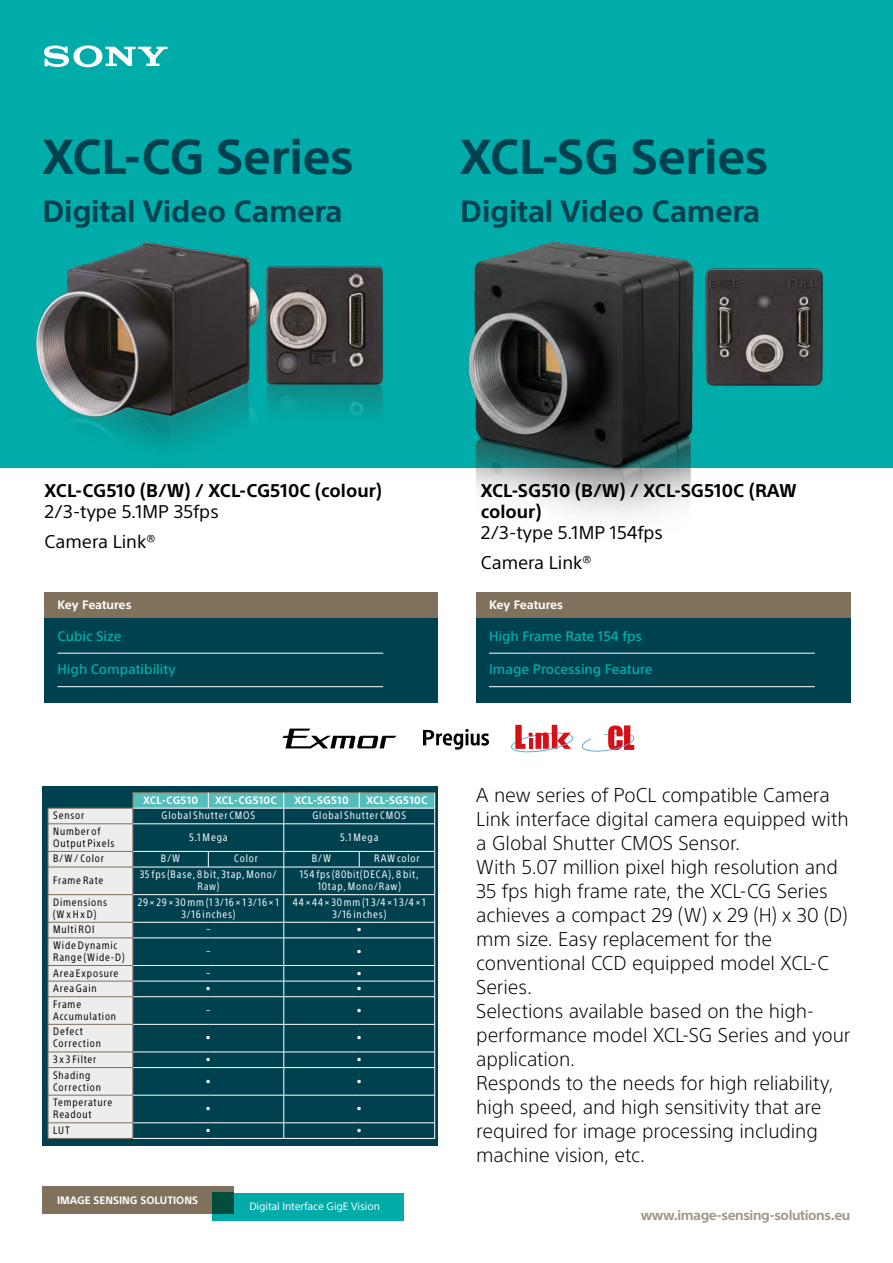
<style>
.page{position:relative;width:893px;height:1263px;background:#fff}
.page>*{position:absolute;margin:0;border:0;box-sizing:border-box;transform-origin:0 0}
.t1{font:700 48px "SST";letter-spacing:-.01em;color:#004150}
.t2{font:700 30px "SST";letter-spacing:-.01em;color:#004150}
.t3{font:300 19.5px/24px "SST";letter-spacing:-.005em;color:#000}
.t4{font:700 18px/21px "SST";color:#000}
.t5{font:18px/29.5px "SST";color:#000}
.t6{font:500 13.5px "SST";color:#00aca9}
.t7{font:700 13.5px "SST";letter-spacing:-.03em;color:#a19688}
.t8{font:700 12px "SST";letter-spacing:-.01em;color:#fff}
.t9{font:condensed 10.5px/12px "SST";letter-spacing:.08em;color:#fff;text-align:center}
.t10{font:condensed 10.5px/12px "SST";letter-spacing:.08em;color:#000}
.t11{font:700 10.5px "SST";color:#fff}
.t12{font:10.5px "SST";letter-spacing:-.01em;color:#fff}
</style>
<div class="page">
<div style="left:0;top:0;width:893px;height:468px;background:#00aca9"></div>
<div style="left:213px;top:1193px;width:191px;height:27px;background:#00aca9"></div>
<div style="left:43px;top:1186px;width:191px;height:28px;background:#80715d"></div>
<div style="left:213px;top:1193px;width:21px;height:21px;background:#004c3d"></div>
<img style="left:36px;top:242px;width:218px;height:205px">
<img style="left:254px;top:266px;width:129px;height:152px">
<img style="left:713px;top:268px;width:110px;height:118px">
<img style="left:468px;top:241px;width:245px;height:275px">
<div style="left:45px;top:618px;width:393px;height:85px;background:#004150"></div>
<div style="left:45px;top:592px;width:393px;height:26px;background:#80715d"></div>
<hr style="left:57px;top:653px;width:326px;height:1px;background:#fff">
<hr style="left:57px;top:686px;width:326px;height:1px;background:#fff">
<div style="left:476px;top:618px;width:374px;height:85px;background:#004150"></div>
<div style="left:476px;top:592px;width:374px;height:26px;background:#80715d"></div>
<hr style="left:489px;top:653px;width:326px;height:1px;background:#fff">
<hr style="left:489px;top:686px;width:326px;height:1px;background:#fff">
<div style="left:43px;top:787px;width:395px;height:359px;background:#004150"></div>
<hr style="left:48px;top:1138px;width:85px;height:1px;background:#80715d">
<svg style="left:48px;top:792px;width:387px;height:346px"></svg>
<hr style="left:133px;top:1138px;width:75px;height:1px;background:#fff">
<hr style="left:208px;top:1138px;width:76px;height:1px;background:#fff">
<hr style="left:284px;top:1138px;width:75px;height:1px;background:#fff">
<hr style="left:359px;top:1138px;width:76px;height:1px;background:#fff">
<svg style="left:44px;top:45px;width:124px;height:22px"></svg>
<svg style="left:423px;top:729px;width:66px;height:21px"></svg>
<svg style="left:282px;top:729px;width:115px;height:19px"></svg>
<svg style="left:511px;top:725px;width:62px;height:27px"></svg>
<svg style="left:582px;top:725px;width:52px;height:27px"></svg>
<div style="left:591px;top:737px;width:6px;height:13px;background:#fff"></div>
<h1 class="t1" style="left:43px;top:128px;width:313px">XCL-CG Series</h1>
<h2 class="t2" style="left:43px;top:194px;width:302px">Digital Video Camera</h2>
<h1 class="t1" style="left:460px;top:128px;width:310px">XCL-SG Series</h1>
<h2 class="t2" style="left:460px;top:194px;width:302px">Digital Video Camera</h2>
<p class="t4" style="left:45px;top:480px;width:339px">XCL-CG510 (B/W) / XCL-CG510C (colour)</p>
<p class="t5" style="left:45px;top:497px;width:176px">2/3-type 5.1MP 35fps<br>Camera Link®</p>
<p class="t8" style="left:57px;top:597px;width:76px">Key Features</p>
<p class="t6" style="left:57px;top:628px;width:66px">Cubic Size</p>
<p class="t6" style="left:57px;top:662px;width:120px">High Compatibility</p>
<p class="t11" style="left:143px;top:794px;width:57px">XCL-CG510</p>
<p class="t11" style="left:215px;top:794px;width:63px">XCL-CG510C</p>
<p class="t11" style="left:294px;top:794px;width:56px">XCL-SG510</p>
<p class="t11" style="left:366px;top:794px;width:63px">XCL-SG510C</p>
<p class="t10" style="left:53px;top:809px;width:33px">Sensor</p>
<p class="t9" style="left:161px;top:809px;width:95px">Global Shutter CMOS</p>
<p class="t9" style="left:312px;top:809px;width:95px">Global Shutter CMOS</p>
<p class="t10" style="left:53px;top:825px;width:63px">Number of<br>Output Pixels</p>
<p class="t9" style="left:189px;top:831px;width:40px">5.1 Mega</p>
<p class="t9" style="left:340px;top:831px;width:40px">5.1 Mega</p>
<p class="t10" style="left:53px;top:853px;width:52px">B/W / Color</p>
<p class="t9" style="left:161px;top:853px;width:21px">B/W</p>
<p class="t9" style="left:234px;top:853px;width:25px">Color</p>
<p class="t9" style="left:312px;top:853px;width:21px">B/W</p>
<p class="t9" style="left:374px;top:853px;width:47px">RAW color</p>
<p class="t10" style="left:53px;top:874px;width:52px">Frame Rate</p>
<p class="t9" style="left:140px;top:868px;width:139px">35 fps (Base, 8 bit, 3tap, Mono/<br>Raw)</p>
<p class="t9" style="left:300px;top:868px;width:120px">154 fps (80bit(DECA), 8 bit,<br>10tap, Mono/Raw)</p>
<p class="t10" style="left:53px;top:896px;width:55px">Dimensions (W x H x D)</p>
<p class="t9" style="left:138px;top:896px;width:143px">29 × 29 × 30 mm (1 3/16 × 1 3/16 × 1<br>3/16 inches)</p>
<p class="t9" style="left:293px;top:896px;width:134px">44 × 44 × 30 mm (1 3/4 × 1 3/4 × 1<br>3/16 inches)</p>
<p class="t10" style="left:53px;top:923px;width:43px">Multi ROI</p>
<p class="t9" style="left:206px;top:923px;width:6px">−</p>
<p class="t9" style="left:357px;top:923px;width:6px">•</p>
<p class="t10" style="left:53px;top:939px;width:73px">Wide Dynamic<br>Range (Wide-D)</p>
<p class="t9" style="left:206px;top:945px;width:6px">−</p>
<p class="t9" style="left:357px;top:945px;width:6px">•</p>
<p class="t10" style="left:53px;top:967px;width:67px">Area Exposure</p>
<p class="t9" style="left:206px;top:967px;width:6px">−</p>
<p class="t9" style="left:357px;top:967px;width:6px">•</p>
<p class="t10" style="left:53px;top:982px;width:45px">Area Gain</p>
<p class="t9" style="left:206px;top:982px;width:6px">•</p>
<p class="t9" style="left:357px;top:982px;width:6px">•</p>
<p class="t10" style="left:53px;top:998px;width:65px">Frame<br>Accumulation</p>
<p class="t9" style="left:206px;top:1004px;width:6px">−</p>
<p class="t9" style="left:357px;top:1004px;width:6px">•</p>
<p class="t10" style="left:53px;top:1025px;width:49px">Defect<br>Correction</p>
<p class="t9" style="left:206px;top:1031px;width:6px">•</p>
<p class="t9" style="left:357px;top:1031px;width:6px">•</p>
<p class="t10" style="left:53px;top:1053px;width:45px">3 x 3 Filter</p>
<p class="t9" style="left:206px;top:1053px;width:6px">•</p>
<p class="t9" style="left:357px;top:1053px;width:6px">•</p>
<p class="t10" style="left:53px;top:1069px;width:49px">Shading<br>Correction</p>
<p class="t9" style="left:206px;top:1075px;width:6px">•</p>
<p class="t9" style="left:357px;top:1075px;width:6px">•</p>
<p class="t10" style="left:53px;top:1096px;width:61px">Temperature<br>Readout</p>
<p class="t9" style="left:206px;top:1102px;width:6px">•</p>
<p class="t9" style="left:357px;top:1102px;width:6px">•</p>
<p class="t10" style="left:53px;top:1124px;width:18px">LUT</p>
<p class="t9" style="left:206px;top:1124px;width:6px">•</p>
<p class="t9" style="left:357px;top:1124px;width:6px">•</p>
<p class="t11" style="left:57px;top:1194px;width:143px">IMAGE SENSING SOLUTIONS</p>
<p class="t12" style="left:249px;top:1200px;width:132px">Digital Interface GigE Vision</p>
<p class="t4" style="left:481px;top:480px;width:317px">XCL-SG510 (B/W) / XCL-SG510C (RAW colour)</p>
<p class="t5" style="left:481px;top:518px;width:184px">2/3-type 5.1MP 154fps<br>Camera Link®</p>
<p class="t8" style="left:489px;top:597px;width:76px">Key Features</p>
<p class="t6" style="left:489px;top:628px;width:155px">High Frame Rate 154 fps</p>
<p class="t6" style="left:489px;top:662px;width:165px">Image Processing Feature</p>
<p class="t3" style="left:476px;top:783px;width:376px">A new series of PoCL compatible Camera Link interface digital camera equipped with a Global Shutter CMOS Sensor.<br>With 5.07 million pixel high resolution and 35 fps high frame rate, the XCL-CG Series achieves a compact 29 (W) x 29 (H) x 30 (D) mm size. Easy replacement for the conventional CCD equipped model XCL-C Series.<br>Selections available based on the high&shy;performance model XCL-SG Series and your application.<br>Responds to the needs for high reliability, high speed, and high sensitivity that are required for image processing including machine vision, etc.</p>
<p class="t7" style="left:641px;top:1208px;width:211px">www.image-sensing-solutions.eu</p>
</div>
